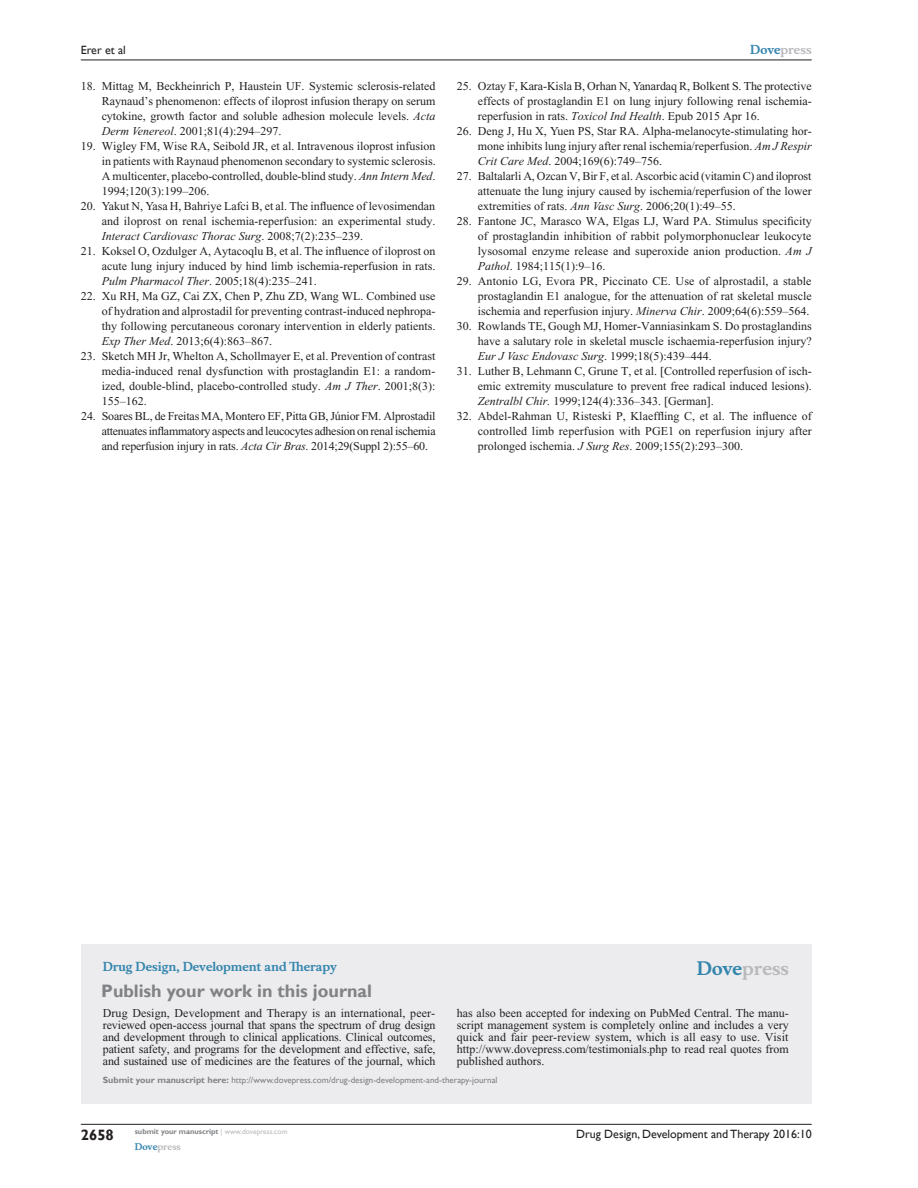
<style>
.page{position:relative;width:918px;height:1188px;background:#fff}
.page>*{position:absolute;margin:0;border:0;box-sizing:border-box;transform-origin:0 0}
.PromBx-H1{font:700 18px "Gill Sans";color:#808285}
.PromBx-Brand{font:700 18px "Musee";color:#b8b9bc}
.t1{font:700 15px "Gill Sans";color:#231f20}
.RefNL2{font:12px/15px "Times New Roman";color:#231f20;text-align:justify}
.PromBx-Tx{font:12px/12px "Times New Roman";letter-spacing:-.005em;color:#231f20;text-align:justify}
.t2{font:12px "Gill Sans";color:#231f20}
.PromBx-JrnlName{font:700 12px "Musee";color:#3485ae}
.t3{font:700 12px "Musee";color:#b8b9bc}
.PromBx-SubmitMssWebA{font:9px "Gill Sans";color:#808285}
.t4{font:700 9px "Musee";color:#b8b9bc}
.t5{font:700 7.5px "Gill Sans";color:#808285}
.s1{font-style:italic}
.s2{color:#3485ae}
.s3{font-weight:700}
.s4{font-weight:400;color:#b8b9bc}
</style>
<div class="page">
<div style="left:81px;top:944px;width:731px;height:159px;background:#ececee"></div>
<hr style="left:81px;top:1124px;width:731px;height:1px;background:#231f20">
<hr style="left:81px;top:60px;width:731px;height:1px;background:#231f20">
<p class="t2" style="left:81px;top:43px;width:47px">Erer et al</p>
<p class="RefNL2" style="left:102px;top:79px;width:335px;text-indent:-21px">18. Mittag M, Beckheinrich P, Haustein UF. Systemic sclerosis-related Raynaud’s phenomenon: effects of iloprost infusion therapy on serum cytokine, growth factor and soluble adhesion molecule levels. <span class="s1">Acta Derm Venereol</span>. 2001;81(4):294–297.</p>
<p class="RefNL2" style="left:102px;top:139px;width:335px;text-indent:-21px">19. Wigley FM, Wise RA, Seibold JR, et al. Intravenous iloprost infusion in patients with Raynaud phenomenon secondary to systemic sclerosis.<br>A multicenter, placebo-controlled, double-blind study. <span class="s1">Ann Intern Med</span>.<br>1994;120(3):199–206.</p>
<p class="RefNL2" style="left:102px;top:199px;width:335px;text-indent:-21px">20. Yakut N, Yasa H, Bahriye Lafci B, et al. The influence of levosimendan and iloprost on renal ischemia-reperfusion: an experimental study.<br><span class="s1">Interact Cardiovasc Thorac Surg</span>. 2008;7(2):235–239.</p>
<p class="RefNL2" style="left:102px;top:244px;width:335px;text-indent:-21px">21. Koksel O, Ozdulger A, Aytacoqlu B, et al. The influence of iloprost on acute lung injury induced by hind limb ischemia-reperfusion in rats.<br><span class="s1">Pulm Pharmacol Ther</span>. 2005;18(4):235–241.</p>
<p class="RefNL2" style="left:102px;top:289px;width:335px;text-indent:-21px">22. Xu RH, Ma GZ, Cai ZX, Chen P, Zhu ZD, Wang WL. Combined use of hydration and alprostadil for preventing contrast-induced nephropa&shy;thy following percutaneous coronary intervention in elderly patients.<br><span class="s1">Exp Ther Med</span>. 2013;6(4):863–867.</p>
<p class="RefNL2" style="left:102px;top:349px;width:335px;text-indent:-21px">23. Sketch MH Jr, Whelton A, Schollmayer E, et al. Prevention of contrast media-induced renal dysfunction with prostaglandin E1: a random&shy;ized, double-blind, placebo-controlled study. <span class="s1">Am J Ther</span>. 2001;8(3):<br>155–162.</p>
<p class="RefNL2" style="left:102px;top:409px;width:335px;text-indent:-20px">24. Soares BL, de Freitas MA, Montero EF, Pitta GB, Júnior FM. Alprostadil attenuates inflammatory aspects and leucocytes adhesion on renal ischemia and reperfusion injury in rats. <span class="s1">Acta Cir Bras</span>. 2014;29(Suppl 2):55–60.</p>
<p class="t3" style="left:750px;top:43px;width:63px"><span class="s2">Dove</span>press</p>
<p class="RefNL2" style="left:478px;top:79px;width:335px;text-indent:-21px">25. Oztay F, Kara-Kisla B, Orhan N, Yanardaq R, Bolkent S. The protective effects of prostaglandin E1 on lung injury following renal ischemia&shy;reperfusion in rats. <span class="s1">Toxicol Ind Health</span>. Epub 2015 Apr 16.</p>
<p class="RefNL2" style="left:478px;top:124px;width:335px;text-indent:-21px">26. Deng J, Hu X, Yuen PS, Star RA. Alpha-melanocyte-stimulating hor&shy;mone inhibits lung injury after renal ischemia/reperfusion. <span class="s1">Am J Respir Crit Care Med</span>. 2004;169(6):749–756.</p>
<p class="RefNL2" style="left:478px;top:169px;width:335px;text-indent:-21px">27. Baltalarli A, Ozcan V, Bir F, et al. Ascorbic acid (vitamin C) and iloprost attenuate the lung injury caused by ischemia/reperfusion of the lower extremities of rats. <span class="s1">Ann Vasc Surg</span>. 2006;20(1):49–55.</p>
<p class="RefNL2" style="left:478px;top:214px;width:335px;text-indent:-21px">28. Fantone JC, Marasco WA, Elgas LJ, Ward PA. Stimulus specificity of prostaglandin inhibition of rabbit polymorphonuclear leukocyte lysosomal enzyme release and superoxide anion production. <span class="s1">Am J Pathol</span>. 1984;115(1):9–16.</p>
<p class="RefNL2" style="left:478px;top:274px;width:335px;text-indent:-21px">29. Antonio LG, Evora PR, Piccinato CE. Use of alprostadil, a stable prostaglandin E1 analogue, for the attenuation of rat skeletal muscle ischemia and reperfusion injury. <span class="s1">Minerva Chir</span>. 2009;64(6):559–564.</p>
<p class="RefNL2" style="left:478px;top:319px;width:335px;text-indent:-21px">30. Rowlands TE, Gough MJ, Homer-Vanniasinkam S. Do prostaglandins have a salutary role in skeletal muscle ischaemia-reperfusion injury?<br><span class="s1">Eur J Vasc Endovasc Surg</span>. 1999;18(5):439–444.</p>
<p class="RefNL2" style="left:478px;top:364px;width:335px;text-indent:-21px">31. Luther B, Lehmann C, Grune T, et al. [Controlled reperfusion of isch&shy;emic extremity musculature to prevent free radical induced lesions).<br><span class="s1">Zentralbl Chir.</span> 1999;124(4):336–343. [German].</p>
<p class="RefNL2" style="left:478px;top:409px;width:335px;text-indent:-21px">32. Abdel-Rahman U, Risteski P, Klaeffling C, et al. The influence of controlled limb reperfusion with PGE1 on reperfusion injury after prolonged ischemia. <span class="s1">J Surg Res</span>. 2009;155(2):293–300.</p>
<p class="PromBx-JrnlName" style="left:103px;top:959px;width:236px">Drug Design, Development and Therapy</p>
<p class="PromBx-H1" style="left:101px;top:980px;width:272px">Publish your work in this journal</p>
<p class="PromBx-Brand" style="left:697px;top:958px;width:94px"><span class="s2">Dove</span>press</p>
<p class="PromBx-Tx" style="left:103px;top:1007px;width:334px">Drug Design, Development and Therapy is an international, peer&shy;reviewed open-access journal that spans the spectrum of drug design and development through to clinical applications. Clinical outcomes, patient safety, and programs for the development and effective, safe, and sustained use of medicines are the features of the journal, which</p>
<p class="PromBx-Tx" style="left:457px;top:1007px;width:333px">has also been accepted for indexing on PubMed Central. The manu&shy;script management system is completely online and includes a very quick and fair peer-review system, which is all easy to use. Visit http://www.dovepress.com/testimonials.php to read real quotes from published authors.</p>
<p class="PromBx-SubmitMssWebA" style="left:103px;top:1075px;width:396px"><span class="s3">Submit your manuscript here:</span> http://www.dovepress.com/drug-design-development-and-therapy-journal</p>
<p class="t1" style="left:81px;top:1126px;width:35px">2658</p>
<p class="t5" style="left:135px;top:1127px;width:154px">submit your manuscript <span class="s4">| www.dovepress.com</span></p>
<p class="t4" style="left:135px;top:1141px;width:48px"><span class="s2">Dove</span>press</p>
<p class="t2" style="left:576px;top:1127px;width:237px">Drug Design, Development and Therapy 2016:10</p>
</div>
